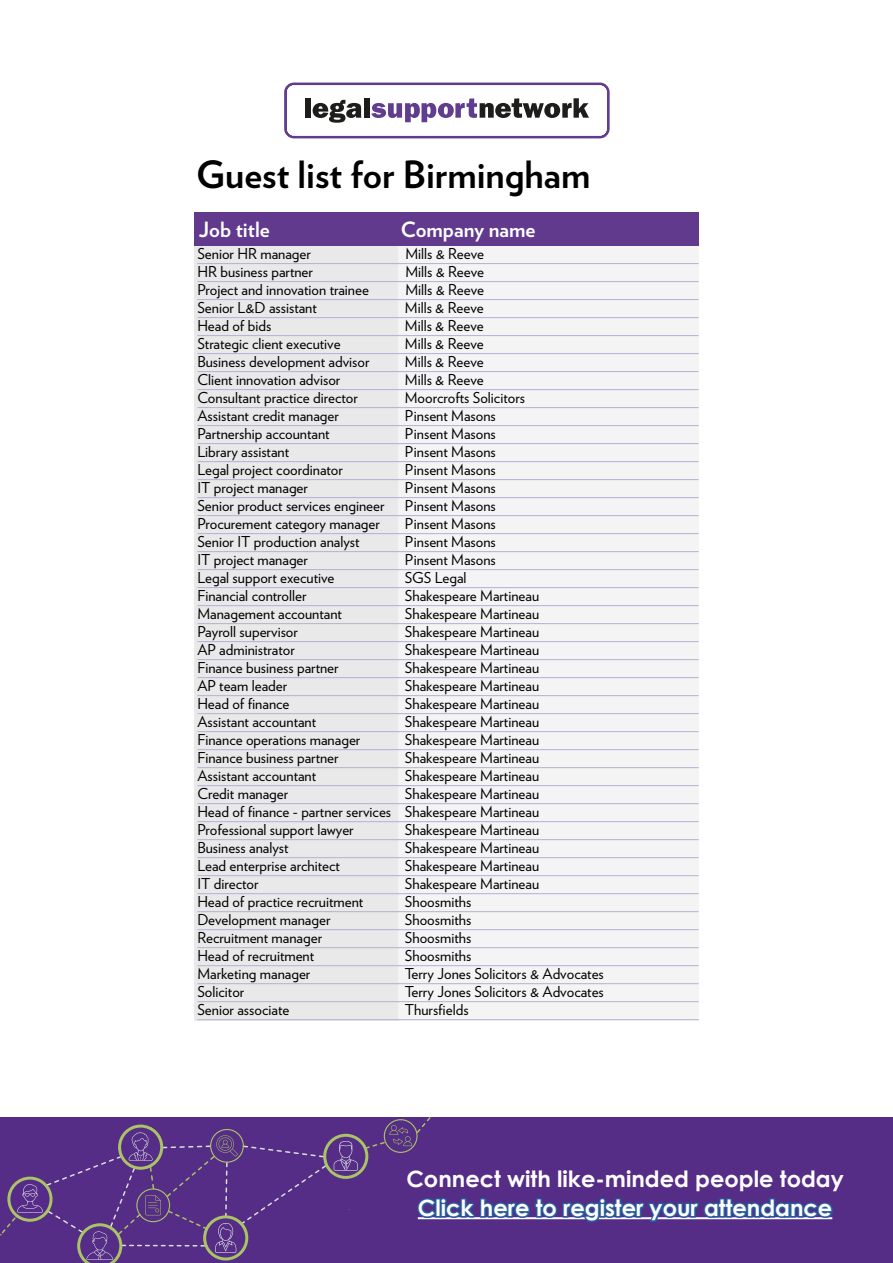
<style>
.page{position:relative;width:893px;height:1263px;background:#fff}
.page>*{position:absolute;margin:0;border:0;box-sizing:border-box;transform-origin:0 0}
.t1{font:700 37.5px "Verlag";color:#000}
.t2{font:700 22.5px "Century Gothic";color:#fff}
.t3{font:700 22.5px "Century Gothic";color:#fdfdfe}
.t4{font:700 21px "Verlag";color:#fff}
.t5{font:15px/18px "Verlag";color:#000}
</style>
<div class="page">
<div style="left:398px;top:245px;width:301px;height:775px;background:#f4f4f4"></div>
<div style="left:194px;top:245px;width:204px;height:775px;background:#e9e9e9"></div>
<div style="left:194px;top:212px;width:505px;height:33px;background:#613a8e"></div>
<hr style="left:197px;top:263px;width:202px;height:1px;background:#bcacd5">
<hr style="left:197px;top:281px;width:202px;height:1px;background:#bcacd5">
<hr style="left:197px;top:299px;width:202px;height:1px;background:#bcacd5">
<hr style="left:197px;top:317px;width:202px;height:1px;background:#bcacd5">
<hr style="left:197px;top:335px;width:202px;height:1px;background:#bcacd5">
<hr style="left:197px;top:353px;width:202px;height:1px;background:#bcacd5">
<hr style="left:197px;top:371px;width:202px;height:1px;background:#bcacd5">
<hr style="left:197px;top:389px;width:202px;height:1px;background:#bcacd5">
<hr style="left:197px;top:407px;width:202px;height:1px;background:#bcacd5">
<hr style="left:197px;top:425px;width:202px;height:1px;background:#bcacd5">
<hr style="left:197px;top:443px;width:202px;height:1px;background:#bcacd5">
<hr style="left:197px;top:461px;width:202px;height:1px;background:#bcacd5">
<hr style="left:197px;top:479px;width:202px;height:1px;background:#bcacd5">
<hr style="left:197px;top:497px;width:202px;height:1px;background:#bcacd5">
<hr style="left:197px;top:515px;width:202px;height:1px;background:#bcacd5">
<hr style="left:197px;top:533px;width:202px;height:1px;background:#bcacd5">
<hr style="left:197px;top:551px;width:202px;height:1px;background:#bcacd5">
<hr style="left:197px;top:569px;width:202px;height:1px;background:#bcacd5">
<hr style="left:197px;top:587px;width:202px;height:1px;background:#bcacd5">
<hr style="left:197px;top:605px;width:202px;height:1px;background:#bcacd5">
<hr style="left:197px;top:623px;width:202px;height:1px;background:#bcacd5">
<hr style="left:197px;top:641px;width:202px;height:1px;background:#bcacd5">
<hr style="left:197px;top:659px;width:202px;height:1px;background:#bcacd5">
<hr style="left:197px;top:677px;width:202px;height:1px;background:#bcacd5">
<hr style="left:197px;top:695px;width:202px;height:1px;background:#bcacd5">
<hr style="left:197px;top:713px;width:202px;height:1px;background:#bcacd5">
<hr style="left:197px;top:731px;width:202px;height:1px;background:#bcacd5">
<hr style="left:197px;top:749px;width:202px;height:1px;background:#bcacd5">
<hr style="left:197px;top:767px;width:202px;height:1px;background:#bcacd5">
<hr style="left:197px;top:785px;width:202px;height:1px;background:#bcacd5">
<hr style="left:197px;top:803px;width:202px;height:1px;background:#bcacd5">
<hr style="left:197px;top:821px;width:202px;height:1px;background:#bcacd5">
<hr style="left:197px;top:839px;width:202px;height:1px;background:#bcacd5">
<hr style="left:197px;top:857px;width:202px;height:1px;background:#bcacd5">
<hr style="left:197px;top:875px;width:202px;height:1px;background:#bcacd5">
<hr style="left:197px;top:893px;width:202px;height:1px;background:#bcacd5">
<hr style="left:197px;top:911px;width:202px;height:1px;background:#bcacd5">
<hr style="left:197px;top:929px;width:202px;height:1px;background:#bcacd5">
<hr style="left:197px;top:947px;width:202px;height:1px;background:#bcacd5">
<hr style="left:197px;top:965px;width:202px;height:1px;background:#bcacd5">
<hr style="left:197px;top:983px;width:202px;height:1px;background:#bcacd5">
<hr style="left:197px;top:1001px;width:202px;height:1px;background:#bcacd5">
<hr style="left:197px;top:1019px;width:202px;height:1px;background:#bcacd5">
<svg style="left:284px;top:83px;width:326px;height:55px"></svg>
<div style="left:0;top:1117px;width:893px;height:146px;background:#552c86"></div>
<svg style="left:417px;top:1198px;width:416px;height:25px"></svg>
<hr style="left:398px;top:263px;width:301px;height:1px;background:#bcacd5">
<hr style="left:398px;top:281px;width:301px;height:1px;background:#bcacd5">
<hr style="left:398px;top:299px;width:301px;height:1px;background:#bcacd5">
<hr style="left:398px;top:317px;width:301px;height:1px;background:#bcacd5">
<hr style="left:398px;top:335px;width:301px;height:1px;background:#bcacd5">
<hr style="left:398px;top:353px;width:301px;height:1px;background:#bcacd5">
<hr style="left:398px;top:371px;width:301px;height:1px;background:#bcacd5">
<hr style="left:398px;top:389px;width:301px;height:1px;background:#bcacd5">
<hr style="left:398px;top:407px;width:301px;height:1px;background:#bcacd5">
<hr style="left:398px;top:425px;width:301px;height:1px;background:#bcacd5">
<hr style="left:398px;top:443px;width:301px;height:1px;background:#bcacd5">
<hr style="left:398px;top:461px;width:301px;height:1px;background:#bcacd5">
<hr style="left:398px;top:479px;width:301px;height:1px;background:#bcacd5">
<hr style="left:398px;top:497px;width:301px;height:1px;background:#bcacd5">
<hr style="left:398px;top:515px;width:301px;height:1px;background:#bcacd5">
<hr style="left:398px;top:533px;width:301px;height:1px;background:#bcacd5">
<hr style="left:398px;top:551px;width:301px;height:1px;background:#bcacd5">
<hr style="left:398px;top:569px;width:301px;height:1px;background:#bcacd5">
<hr style="left:398px;top:587px;width:301px;height:1px;background:#bcacd5">
<hr style="left:398px;top:605px;width:301px;height:1px;background:#bcacd5">
<hr style="left:398px;top:623px;width:301px;height:1px;background:#bcacd5">
<hr style="left:398px;top:641px;width:301px;height:1px;background:#bcacd5">
<hr style="left:398px;top:659px;width:301px;height:1px;background:#bcacd5">
<hr style="left:398px;top:677px;width:301px;height:1px;background:#bcacd5">
<hr style="left:398px;top:695px;width:301px;height:1px;background:#bcacd5">
<hr style="left:398px;top:713px;width:301px;height:1px;background:#bcacd5">
<hr style="left:398px;top:731px;width:301px;height:1px;background:#bcacd5">
<hr style="left:398px;top:749px;width:301px;height:1px;background:#bcacd5">
<hr style="left:398px;top:767px;width:301px;height:1px;background:#bcacd5">
<hr style="left:398px;top:785px;width:301px;height:1px;background:#bcacd5">
<hr style="left:398px;top:803px;width:301px;height:1px;background:#bcacd5">
<hr style="left:398px;top:821px;width:301px;height:1px;background:#bcacd5">
<hr style="left:398px;top:839px;width:301px;height:1px;background:#bcacd5">
<hr style="left:398px;top:857px;width:301px;height:1px;background:#bcacd5">
<hr style="left:398px;top:875px;width:301px;height:1px;background:#bcacd5">
<hr style="left:398px;top:893px;width:301px;height:1px;background:#bcacd5">
<hr style="left:398px;top:911px;width:301px;height:1px;background:#bcacd5">
<hr style="left:398px;top:929px;width:301px;height:1px;background:#bcacd5">
<hr style="left:398px;top:947px;width:301px;height:1px;background:#bcacd5">
<hr style="left:398px;top:965px;width:301px;height:1px;background:#bcacd5">
<hr style="left:398px;top:983px;width:301px;height:1px;background:#bcacd5">
<hr style="left:398px;top:1001px;width:301px;height:1px;background:#bcacd5">
<hr style="left:398px;top:1019px;width:301px;height:1px;background:#bcacd5">
<div style="left:210px;top:1129px;width:34px;height:34px;border:1px solid #a9c366;border-radius:50%"></div>
<div style="left:384px;top:1119px;width:34px;height:34px;border:1px solid #a9c366;border-radius:50%"></div>
<div style="left:118px;top:1124px;width:45px;height:46px;border:3px solid #a9c366;border-radius:50%"></div>
<div style="left:323px;top:1134px;width:45px;height:45px;border:3px solid #a9c366;border-radius:50%"></div>
<svg style="left:334px;top:1141px;width:24px;height:30px"></svg>
<svg style="left:0;top:1132px;width:328px;height:131px"></svg>
<svg style="left:364px;top:1117px;width:67px;height:33px"></svg>
<h1 class="t1" style="left:196px;top:145px;width:396px">Guest list for Birmingham</h1>
<h3 class="t4" style="left:199px;top:213px;width:73px">Job title</h3>
<h3 class="t4" style="left:401px;top:213px;width:136px">Company name</h3>
<p class="t5" style="left:197px;top:244px;width:195px">Senior HR manager<br>HR business partner<br>Project and innovation trainee<br>Senior L&amp;D assistant<br>Head of bids<br>Strategic client executive<br>Business development advisor<br>Client innovation advisor<br>Consultant practice director<br>Assistant credit manager<br>Partnership accountant<br>Library assistant<br>Legal project coordinator<br>IT project manager<br>Senior product services engineer<br>Procurement category manager<br>Senior IT production analyst<br>IT project manager<br>Legal support executive<br>Financial controller<br>Management accountant<br>Payroll supervisor<br>AP administrator<br>Finance business partner<br>AP team leader<br>Head of finance<br>Assistant accountant<br>Finance operations manager<br>Finance business partner<br>Assistant accountant<br>Credit manager<br>Head of finance - partner services<br>Professional support lawyer<br>Business analyst<br>Lead enterprise architect<br>IT director<br>Head of practice recruitment<br>Development manager<br>Recruitment manager<br>Head of recruitment<br>Marketing manager<br>Solicitor<br>Senior associate</p>
<p class="t5" style="left:405px;top:244px;width:201px">Mills &amp; Reeve<br>Mills &amp; Reeve<br>Mills &amp; Reeve<br>Mills &amp; Reeve<br>Mills &amp; Reeve<br>Mills &amp; Reeve<br>Mills &amp; Reeve<br>Mills &amp; Reeve<br>Moorcrofts Solicitors<br>Pinsent Masons<br>Pinsent Masons<br>Pinsent Masons<br>Pinsent Masons<br>Pinsent Masons<br>Pinsent Masons<br>Pinsent Masons<br>Pinsent Masons<br>Pinsent Masons<br>SGS Legal<br>Shakespeare Martineau<br>Shakespeare Martineau<br>Shakespeare Martineau<br>Shakespeare Martineau<br>Shakespeare Martineau<br>Shakespeare Martineau<br>Shakespeare Martineau<br>Shakespeare Martineau<br>Shakespeare Martineau<br>Shakespeare Martineau<br>Shakespeare Martineau<br>Shakespeare Martineau<br>Shakespeare Martineau<br>Shakespeare Martineau<br>Shakespeare Martineau<br>Shakespeare Martineau<br>Shakespeare Martineau<br>Shoosmiths<br>Shoosmiths<br>Shoosmiths<br>Shoosmiths<br>Terry Jones Solicitors &amp; Advocates<br>Terry Jones Solicitors &amp; Advocates<br>Thursfields</p>
<h2 class="t2" style="left:406px;top:1162px;width:439px">Connect with like-minded people today</h2>
<h2 class="t3" style="left:418px;top:1191px;width:416px">Click here to register your attendance</h2>
</div>
